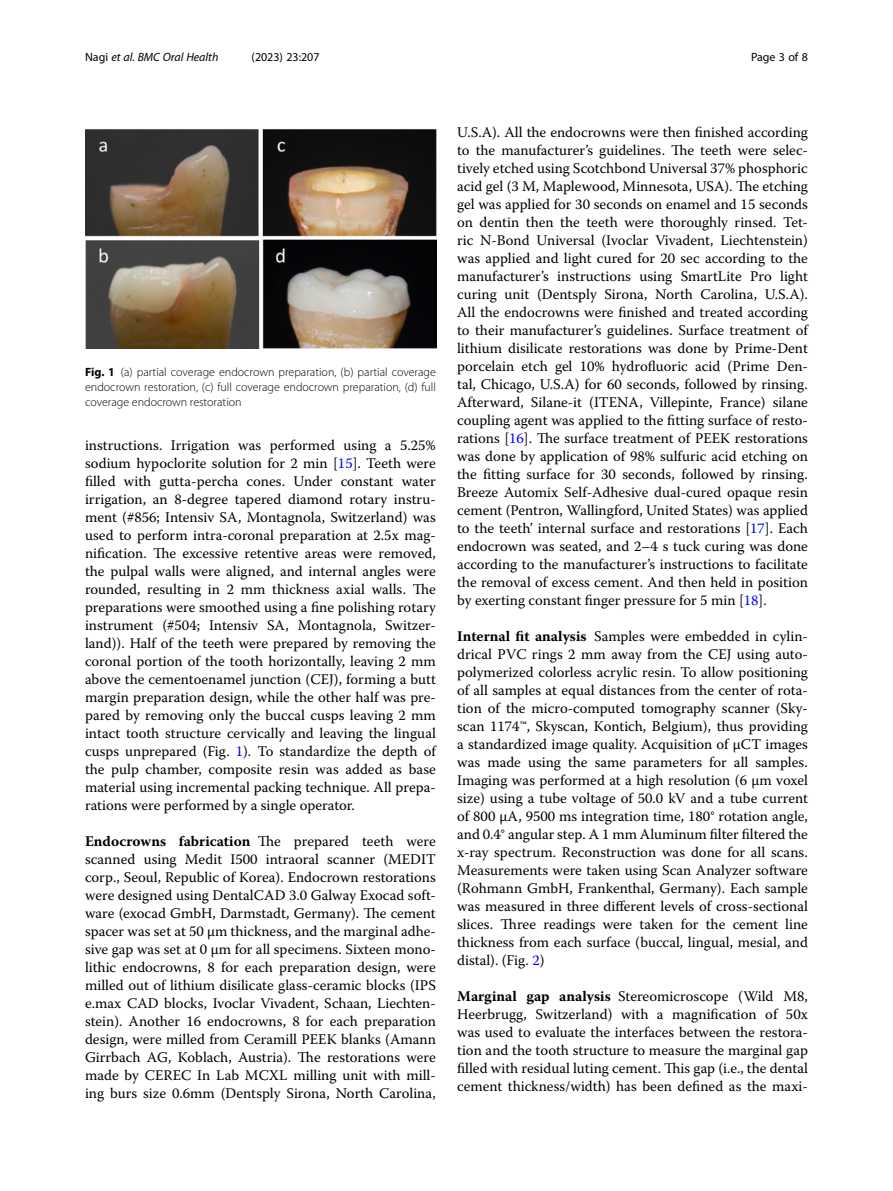
<style>
.page{position:relative;width:893px;height:1191px;background:#fff}
.page>*{position:absolute;margin:0;border:0;box-sizing:border-box;transform-origin:0 0}
.Formalpara_RuninHead{font:14.7px/18px "Warnock Pro";color:#000;text-align:justify}
.Body_Text_Indent{font:14.7px/18px "Warnock Pro";color:#000;text-align:justify}
.Figure_Caption{font:300 12px/15px "Myriad Pro";color:#000;text-align:justify}
.t1{font:italic 12px "Myriad Pro";color:#000}
.t2{font:12px "Myriad Pro";color:#000}
.s1{font-style:normal}
.s2{font-weight:700}
.s3{color:#00f}
</style>
<div class="page">
<img style="left:85px;top:129px;width:351px;height:219px">
<p class="t1" style="left:85px;top:50px;width:135px"><span class="s1">Nagi</span> et al. BMC Oral Health</p>
<p class="t2" style="left:252px;top:50px;width:70px">(2023) 23:207</p>
<p class="t2" style="left:751px;top:50px;width:58px">Page 3 of 8</p>
<p class="Figure_Caption" style="left:85px;top:364px;width:352px"><span class="s2">Fig. 1</span> (a) partial coverage endocrown preparation, (b) partial coverage endocrown restoration, (c) full coverage endocrown preparation, (d) full coverage endocrown restoration</p>
<p class="Body_Text_Indent" style="left:85px;top:436px;width:352px">instructions. Irrigation was performed using a 5.25% sodium hypoclorite solution for 2 min [<span class="s3">15</span>]. Teeth were filled with gutta-percha cones. Under constant water irrigation, an 8-degree tapered diamond rotary instru&shy;ment (#856; Intensiv SA, Montagnola, Switzerland) was used to perform intra-coronal preparation at 2.5x mag&shy;nification. The excessive retentive areas were removed, the pulpal walls were aligned, and internal angles were rounded, resulting in 2 mm thickness axial walls. The preparations were smoothed using a fine polishing rotary instrument (#504; Intensiv SA, Montagnola, Switzer&shy;land)). Half of the teeth were prepared by removing the coronal portion of the tooth horizontally, leaving 2 mm above the cementoenamel junction (CEJ), forming a butt margin preparation design, while the other half was pre&shy;pared by removing only the buccal cusps leaving 2 mm intact tooth structure cervically and leaving the lingual cusps unprepared (Fig. <span class="s3">1</span>). To standardize the depth of the pulp chamber, composite resin was added as base material using incremental packing technique. All prepa&shy;rations were performed by a single operator.</p>
<p class="Formalpara_RuninHead" style="left:85px;top:832px;width:352px"><span class="s2">Endocrowns fabrication</span> The prepared teeth were scanned using Medit I500 intraoral scanner (MEDIT corp., Seoul, Republic of Korea). Endocrown restorations were designed using DentalCAD 3.0 Galway Exocad soft&shy;ware (exocad GmbH, Darmstadt, Germany). The cement spacer was set at 50 µm thickness, and the marginal adhe&shy;sive gap was set at 0 µm for all specimens. Sixteen mono&shy;lithic endocrowns, 8 for each preparation design, were milled out of lithium disilicate glass-ceramic blocks (IPS e.max CAD blocks, Ivoclar Vivadent, Schaan, Liechten&shy;stein). Another 16 endocrowns, 8 for each preparation design, were milled from Ceramill PEEK blanks (Amann Girrbach AG, Koblach, Austria). The restorations were made by CEREC In Lab MCXL milling unit with mill&shy;ing burs size 0.6mm (Dentsply Sirona, North Carolina,</p>
<p class="Formalpara_RuninHead" style="left:457px;top:123px;width:352px">U.S.A). All the endocrowns were then finished according to the manufacturer’s guidelines. The teeth were selec&shy;tively etched using Scotchbond Universal 37% phosphoric acid gel (3 M, Maplewood, Minnesota, USA). The etching gel was applied for 30 seconds on enamel and 15 seconds on dentin then the teeth were thoroughly rinsed. Tet&shy;ric N-Bond Universal (Ivoclar Vivadent, Liechtenstein) was applied and light cured for 20 sec according to the manufacturer’s instructions using SmartLite Pro light curing unit (Dentsply Sirona, North Carolina, U.S.A).<br>All the endocrowns were finished and treated according to their manufacturer’s guidelines. Surface treatment of lithium disilicate restorations was done by Prime-Dent porcelain etch gel 10% hydrofluoric acid (Prime Den&shy;tal, Chicago, U.S.A) for 60 seconds, followed by rinsing.<br>Afterward, Silane-it (ITENA, Villepinte, France) silane coupling agent was applied to the fitting surface of resto&shy;rations [<span class="s3">16</span>]. The surface treatment of PEEK restorations was done by application of 98% sulfuric acid etching on the fitting surface for 30 seconds, followed by rinsing.<br>Breeze Automix Self-Adhesive dual-cured opaque resin cement (Pentron, Wallingford, United States) was applied to the teeth’ internal surface and restorations [<span class="s3">17</span>]. Each endocrown was seated, and 2–4 s tuck curing was done according to the manufacturer’s instructions to facilitate the removal of excess cement. And then held in position by exerting constant finger pressure for 5 min [<span class="s3">18</span>].</p>
<p class="Formalpara_RuninHead" style="left:457px;top:627px;width:352px"><span class="s2">Internal fit analysis</span> Samples were embedded in cylin&shy;drical PVC rings 2 mm away from the CEJ using auto&shy;polymerized colorless acrylic resin. To allow positioning of all samples at equal distances from the center of rota&shy;tion of the micro-computed tomography scanner (Sky&shy;scan 1174™, Skyscan, Kontich, Belgium), thus providing a standardized image quality. Acquisition of µCT images was made using the same parameters for all samples.<br>Imaging was performed at a high resolution (6 μm voxel size) using a tube voltage of 50.0 kV and a tube current of 800 µA, 9500 ms integration time, 180° rotation angle, and 0.4° angular step. A 1 mm Aluminum filter filtered the x-ray spectrum. Reconstruction was done for all scans.<br>Measurements were taken using Scan Analyzer software (Rohmann GmbH, Frankenthal, Germany). Each sample was measured in three different levels of cross-sectional slices. Three readings were taken for the cement line thickness from each surface (buccal, lingual, mesial, and distal). (Fig. <span class="s3">2</span>)</p>
<p class="Formalpara_RuninHead" style="left:457px;top:987px;width:352px"><span class="s2">Marginal gap analysis</span> Stereomicroscope (Wild M8, Heerbrugg, Switzerland) with a magnification of 50x was used to evaluate the interfaces between the restora&shy;tion and the tooth structure to measure the marginal gap filled with residual luting cement. This gap (i.e., the dental cement thickness/width) has been defined as the maxi-</p>
</div>
